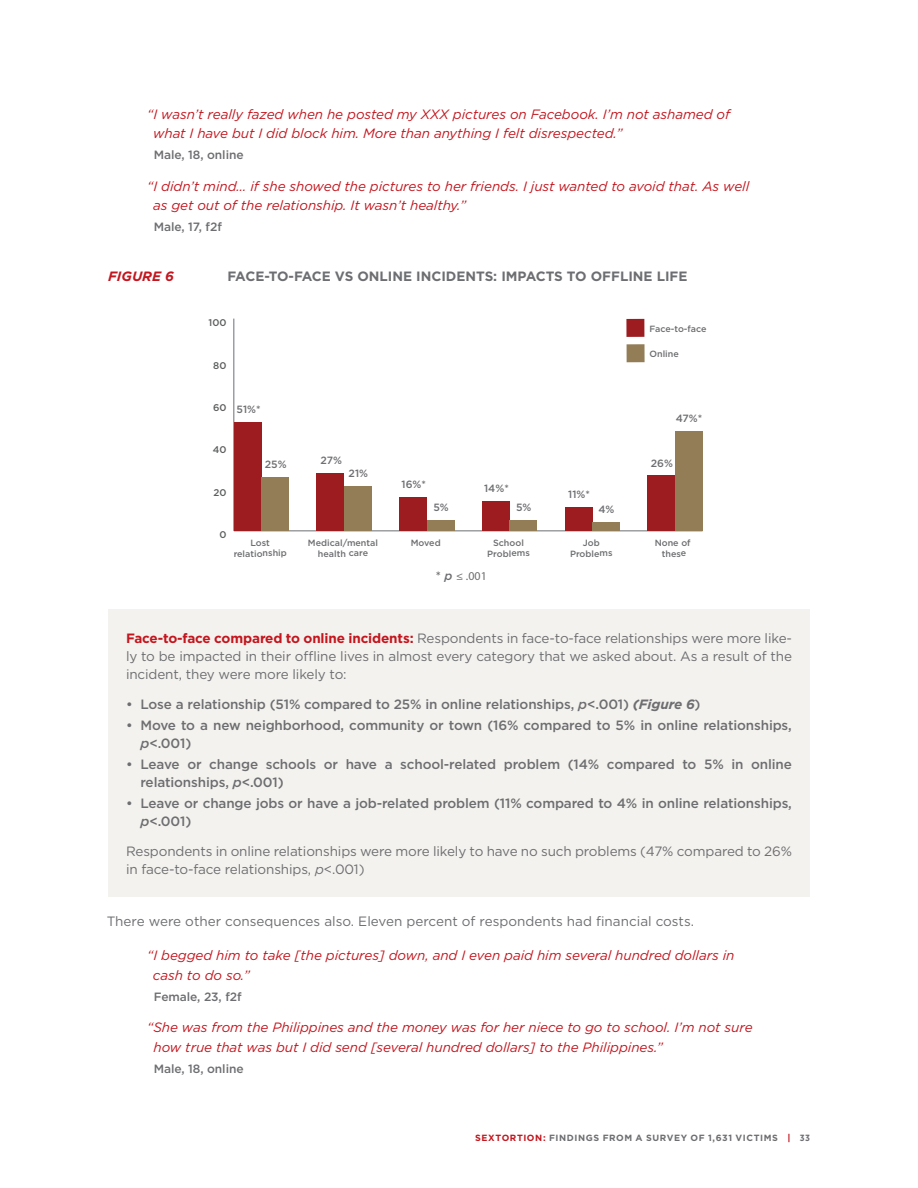
<style>
.page{position:relative;width:918px;height:1188px;background:#fff}
.page>*{position:absolute;margin:0;border:0;box-sizing:border-box;transform-origin:0 0}
.t1{font:italic 13.5px/19.5px "Gotham";letter-spacing:-.005em;color:#c3161e}
.t2{font:13.5px/18px "Gotham";letter-spacing:-.01em;color:#6d6e71;text-align:justify}
.t3{font:500 13.5px/18px "Gotham";letter-spacing:-.01em;color:#6d6e71}
.t4{font:700 13.5px "Gotham";color:#6d6e71}
.t5{font:italic 700 13.5px "Gotham";color:#c3161e}
.t6{font:500 12px "Gotham";letter-spacing:-.005em;color:#6d6e71}
.t7{font:12px "Myriad Pro";color:#6d6e71}
.t8{font:500 10.5px "Gotham";letter-spacing:-.005em;color:#6d6e71}
.t9{font:500 9.75px "Gotham";color:#5d5e5e}
.t10{font:500 9px/10.5px "Gotham";letter-spacing:-.005em;color:#6d6e71;text-align:center}
.t11{font:700 9px "Gotham";letter-spacing:.065em;color:#6d6e71}
.s1{font-family:"Gotham";font-weight:500}
.s2{font-family:"Gotham";font-weight:500;font-style:italic}
.s3{font-weight:700;color:#c3161e}
.s4{font-style:italic}
.s5{font-weight:700;font-style:italic}
.s6{color:#c3161e}
.s7{font-family:"Gotham Narrow"}
</style>
<div class="page">
<div style="left:627px;top:344px;width:18px;height:18px;background:#937d57"></div>
<div style="left:626px;top:319px;width:18px;height:18px;background:#9c1c20"></div>
<hr style="left:234px;top:530px;width:469px;height:1px;background:#6d6e71">
<hr style="left:233px;top:319px;width:1px;height:212px;background:#6d6e71">
<div style="left:234px;top:423px;width:27px;height:108px;background:#9c1c20"></div>
<div style="left:261px;top:478px;width:28px;height:53px;background:#937d57"></div>
<div style="left:317px;top:474px;width:27px;height:57px;background:#9c1c20"></div>
<div style="left:344px;top:486px;width:28px;height:45px;background:#937d57"></div>
<div style="left:399px;top:497px;width:28px;height:34px;background:#9c1c20"></div>
<div style="left:427px;top:520px;width:27px;height:11px;background:#937d57"></div>
<div style="left:482px;top:501px;width:28px;height:30px;background:#9c1c20"></div>
<div style="left:510px;top:520px;width:27px;height:11px;background:#937d57"></div>
<div style="left:565px;top:508px;width:27px;height:23px;background:#9c1c20"></div>
<div style="left:592px;top:522px;width:28px;height:9px;background:#937d57"></div>
<div style="left:647px;top:476px;width:28px;height:55px;background:#9c1c20"></div>
<div style="left:675px;top:431px;width:28px;height:100px;background:#937d57"></div>
<div style="left:108px;top:609px;width:702px;height:288px;background:#f4f2ee"></div>
<p class="t1" style="left:153px;top:104px;width:579px;text-indent:-6px">“I wasn’t really fazed when he posted my XXX pictures on Facebook. I’m not ashamed of what I have but I did block him. More than anything I felt disrespected.”</p>
<p class="t6" style="left:154px;top:147px;width:91px">Male, 18, online</p>
<p class="t1" style="left:153px;top:176px;width:598px;text-indent:-6px">“I didn’t mind… if she showed the pictures to her friends. I just wanted to avoid that. As well as get out of the relationship. It wasn’t healthy.”</p>
<p class="t6" style="left:154px;top:219px;width:70px">Male, 17, f2f</p>
<p class="t5" style="left:108px;top:267px;width:67px">FIGURE 6</p>
<p class="t4" style="left:228px;top:267px;width:461px">FACE-TO-FACE VS ONLINE INCIDENTS: IMPACTS TO OFFLINE LIFE</p>
<p class="t9" style="left:209px;top:316px;width:19px">100</p>
<p class="t9" style="left:213px;top:359px;width:15px">80</p>
<p class="t10" style="left:649px;top:323px;width:59px">Face-to-face</p>
<p class="t10" style="left:650px;top:349px;width:31px">Online</p>
<p class="t9" style="left:213px;top:401px;width:15px">60</p>
<p class="t8" style="left:236px;top:402px;width:26px">51%*</p>
<p class="t8" style="left:676px;top:411px;width:28px">47%*</p>
<p class="t9" style="left:213px;top:444px;width:15px">40</p>
<p class="t9" style="left:213px;top:486px;width:15px">20</p>
<p class="t9" style="left:219px;top:528px;width:9px">0</p>
<p class="t8" style="left:265px;top:457px;width:23px">25%</p>
<p class="t8" style="left:320px;top:454px;width:23px">27%</p>
<p class="t8" style="left:349px;top:466px;width:21px">21%</p>
<p class="t8" style="left:402px;top:477px;width:26px">16%*</p>
<p class="t8" style="left:484px;top:481px;width:26px">14%*</p>
<p class="t8" style="left:433px;top:501px;width:17px">5%</p>
<p class="t8" style="left:516px;top:500px;width:17px">5%</p>
<p class="t8" style="left:568px;top:487px;width:23px">11%*</p>
<p class="t8" style="left:598px;top:502px;width:18px">4%</p>
<p class="t8" style="left:651px;top:456px;width:24px">26%</p>
<p class="t10" style="left:234px;top:537px;width:55px">Lost relationship</p>
<p class="t10" style="left:308px;top:537px;width:72px">Medical/mental health care</p>
<p class="t10" style="left:411px;top:537px;width:32px">Moved</p>
<p class="t10" style="left:487px;top:537px;width:44px">School<br>Problems</p>
<p class="t10" style="left:570px;top:537px;width:44px">Job<br>Problems</p>
<p class="t10" style="left:655px;top:537px;width:38px">None of these</p>
<p class="t7" style="left:436px;top:568px;width:53px"><span class="s1">*</span> <span class="s2">p</span> ≤ .001</p>
<p class="t2" style="left:126px;top:629px;width:668px"><span class="s3">Face-to-face compared to online incidents:</span> Respondents in face-to-face relationships were more like&shy;ly to be impacted in their offline lives in almost every category that we asked about. As a result of the incident, they were more likely to:</p>
<p class="t3" style="left:126px;top:695px;width:576px">• Lose a relationship (51% compared to 25% in online relationships, <span class="s4">p</span>&lt;.001) <span class="s5">(Figure 6</span>)</p>
<p class="t3" style="left:140px;top:716px;width:653px;text-indent:-14px">• Move to a new neighborhood, community or town (16% compared to 5% in online relationships, <span class="s4">p</span>&lt;.001)</p>
<p class="t3" style="left:140px;top:755px;width:653px;text-indent:-14px">• Leave or change schools or have a school-related problem (14% compared to 5% in online relationships, <span class="s4">p</span>&lt;.001)</p>
<p class="t3" style="left:140px;top:794px;width:653px;text-indent:-14px">• Leave or change jobs or have a job-related problem (11% compared to 4% in online relationships, <span class="s4">p</span>&lt;.001)</p>
<p class="t2" style="left:126px;top:842px;width:668px">Respondents in online relationships were more likely to have no such problems (47% compared to 26% in face-to-face relationships, <span class="s4">p</span>&lt;.001)</p>
<p class="t2" style="left:107px;top:912px;width:589px">There were other consequences also. Eleven percent of respondents had financial costs.</p>
<p class="t1" style="left:153px;top:945px;width:583px;text-indent:-6px">“I begged him to take [the pictures] down, and I even paid him several hundred dollars in cash to do so.”</p>
<p class="t6" style="left:154px;top:989px;width:89px">Female, 23, f2f</p>
<p class="t1" style="left:154px;top:1017px;width:601px;text-indent:-6px">“She was from the Philippines and the money was for her niece to go to school. I’m not sure how true that was but I did send [several hundred dollars] to the Philippines.”</p>
<p class="t6" style="left:154px;top:1061px;width:91px">Male, 18, online</p>
<p class="t11" style="left:475px;top:1132px;width:336px"><span class="s6">SEXTORTION:</span> FINDINGS FROM A SURVEY OF 1,631 VICTIMS <span class="s6">|</span> <span class="s7">33</span></p>
</div>
